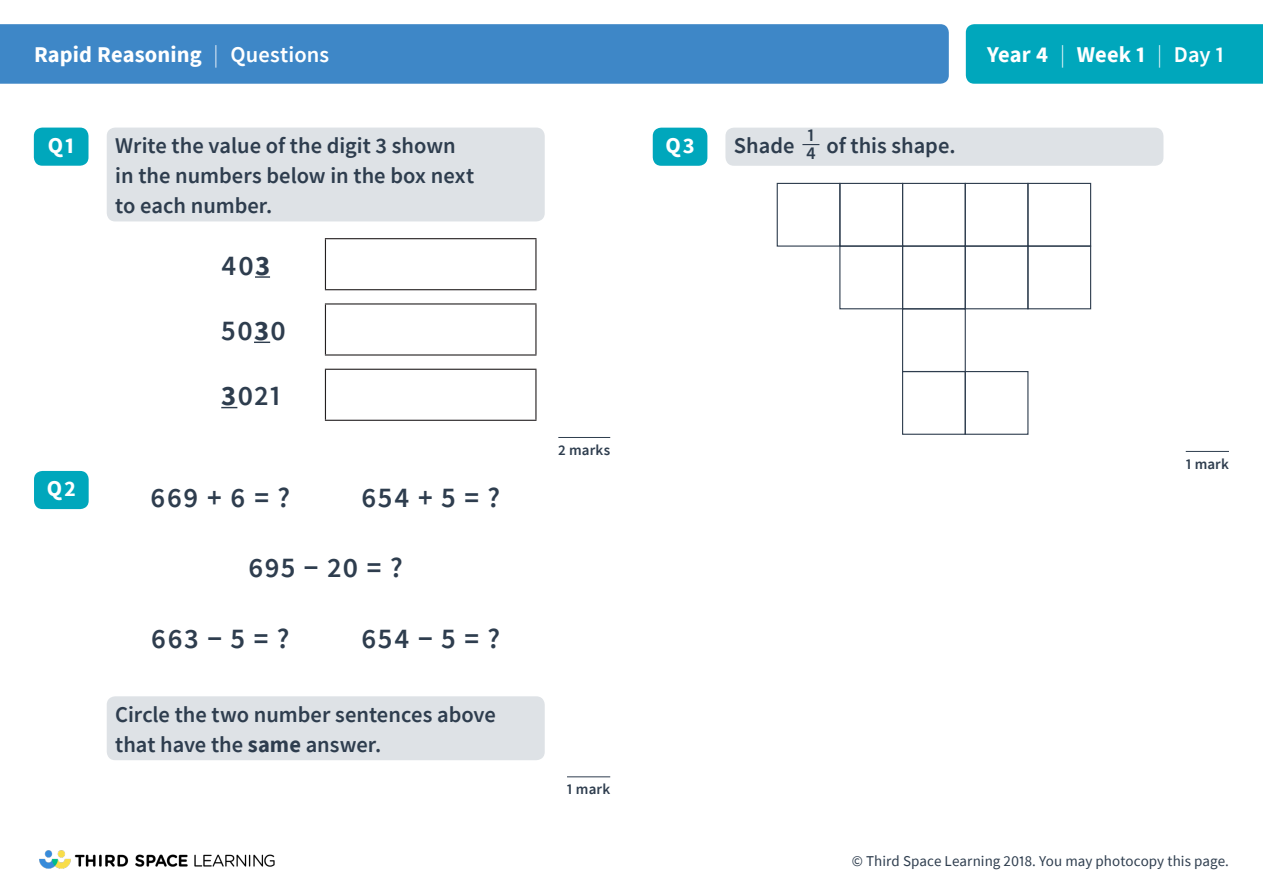
<style>
.page{position:relative;width:1263px;height:893px;background:#fff}
.page>*{position:absolute;margin:0;border:0;box-sizing:border-box;transform-origin:0 0}
.t1{font:600 28.5px "Source Sans Pro";letter-spacing:.04em;color:#2e3d4e}
.Lozenge{font:600 22.5px/30px "Source Sans Pro";color:#2e3d4e}
.t2{font:700 22.5px "Source Sans Pro";letter-spacing:.005em;color:#fff}
.t3{font:600 18px "Source Sans Pro";color:#2e3d4e}
.t4{font:15px "Source Sans Pro";letter-spacing:.005em;color:#2e3d4e}
.t5{font:600 15px "Source Sans Pro";letter-spacing:.01em;color:#2e3d4e}
.s1{font-weight:300}
.s2{font-weight:600}
.s3{font-weight:700}
</style>
<div class="page">
<div style="left:34px;top:128px;width:54px;height:38px;background:#00a7bc;border-radius:9px"></div>
<div style="left:34px;top:471px;width:55px;height:38px;background:#00a7bc;border-radius:9px"></div>
<div style="left:653px;top:128px;width:54px;height:38px;background:#00a7bc;border-radius:9px"></div>
<div style="left:107px;top:128px;width:438px;height:93px;background:#dee2e6;border-radius:9px"></div>
<div style="left:725px;top:128px;width:438px;height:38px;background:#dee2e6;border-radius:9px"></div>
<hr style="left:558px;top:437px;width:52px;height:1px;background:#2e3d4e">
<hr style="left:1186px;top:451px;width:43px;height:1px;background:#2e3d4e">
<hr style="left:325px;top:238px;width:211px;height:1px;background:#231f20">
<hr style="left:325px;top:239px;width:1px;height:50px;background:#231f20">
<hr style="left:535px;top:239px;width:1px;height:50px;background:#231f20">
<hr style="left:325px;top:289px;width:211px;height:1px;background:#231f20">
<hr style="left:325px;top:303px;width:211px;height:2px;background:#231f20">
<hr style="left:325px;top:305px;width:1px;height:49px;background:#231f20">
<hr style="left:535px;top:305px;width:1px;height:49px;background:#231f20">
<hr style="left:325px;top:354px;width:211px;height:2px;background:#231f20">
<hr style="left:325px;top:369px;width:211px;height:1px;background:#231f20">
<hr style="left:325px;top:370px;width:1px;height:50px;background:#231f20">
<hr style="left:535px;top:370px;width:1px;height:50px;background:#231f20">
<hr style="left:325px;top:420px;width:211px;height:1px;background:#231f20">
<svg style="left:255px;top:276px;width:15px;height:2px"></svg>
<svg style="left:254px;top:342px;width:16px;height:1px"></svg>
<svg style="left:221px;top:407px;width:16px;height:1px"></svg>
<svg style="left:802px;top:144px;width:17px;height:1px"></svg>
<div style="left:777px;top:183px;width:63px;height:64px;border:1px solid #2e3d4e"></div>
<div style="left:902px;top:183px;width:64px;height:64px;border:1px solid #2e3d4e"></div>
<div style="left:902px;top:308px;width:64px;height:64px;border:1px solid #2e3d4e"></div>
<div style="left:902px;top:246px;width:64px;height:63px;border:1px solid #2e3d4e"></div>
<div style="left:902px;top:371px;width:64px;height:64px;border:1px solid #2e3d4e"></div>
<div style="left:839px;top:183px;width:64px;height:64px;border:1px solid #2e3d4e"></div>
<div style="left:839px;top:246px;width:64px;height:63px;border:1px solid #2e3d4e"></div>
<div style="left:965px;top:183px;width:63px;height:64px;border:1px solid #2e3d4e"></div>
<div style="left:965px;top:246px;width:63px;height:63px;border:1px solid #2e3d4e"></div>
<div style="left:965px;top:371px;width:63px;height:64px;border:1px solid #2e3d4e"></div>
<div style="left:1027px;top:183px;width:64px;height:64px;border:1px solid #2e3d4e"></div>
<div style="left:1027px;top:246px;width:64px;height:63px;border:1px solid #2e3d4e"></div>
<div style="left:107px;top:696px;width:438px;height:64px;background:#dee2e6;border-radius:9px"></div>
<hr style="left:567px;top:776px;width:43px;height:1px;background:#2e3d4e">
<div style="left:966px;top:24px;width:297px;height:60px;background:#00a7bc"></div>
<div style="left:0;top:24px;width:949px;height:60px;background:#3e87c7"></div>
<img style="left:39px;top:850px;width:236px;height:19px">
<p class="t2" style="left:34px;top:39px;width:297px">Rapid Reasoning <span class="s1">|</span> <span class="s2">Questions</span></p>
<p class="t2" style="left:987px;top:39px;width:239px">Year 4 <span class="s1">|</span> Week 1 <span class="s1">|</span> <span class="s2">Day 1</span></p>
<p class="t3" style="left:807px;top:124px;width:9px">1</p>
<p class="t3" style="left:806px;top:141px;width:11px">4</p>
<p class="Lozenge" style="left:115px;top:130px;width:361px">Write the value of the digit 3 shown in the numbers below in the box next to each number.</p>
<p class="t2" style="left:48px;top:130px;width:28px">Q1</p>
<p class="Lozenge" style="left:734px;top:130px;width:62px">Shade</p>
<p class="Lozenge" style="left:826px;top:130px;width:131px">of this shape.</p>
<p class="t2" style="left:665px;top:130px;width:31px">Q3</p>
<p class="t1" style="left:221px;top:247px;width:50px">40<span class="s3">3</span></p>
<p class="t1" style="left:221px;top:312px;width:66px">50<span class="s3">3</span>0</p>
<p class="t2" style="left:47px;top:474px;width:31px">Q2</p>
<p class="t1" style="left:221px;top:377px;width:61px"><span class="s3">3</span>021</p>
<p class="t1" style="left:150px;top:479px;width:141px">669 + 6 = ?</p>
<p class="t1" style="left:361px;top:479px;width:141px">654 + 5 = ?</p>
<p class="t1" style="left:248px;top:549px;width:156px">695 − 20 = ?</p>
<p class="t1" style="left:151px;top:619px;width:140px">663 − 5 = ?</p>
<p class="t1" style="left:361px;top:619px;width:141px">654 − 5 = ?</p>
<p class="Lozenge" style="left:115px;top:699px;width:382px">Circle the two number sentences above that have the <span class="s3">same</span> answer.</p>
<p class="t5" style="left:558px;top:440px;width:53px">2 marks</p>
<p class="t5" style="left:567px;top:779px;width:45px">1 mark</p>
<p class="t5" style="left:1186px;top:454px;width:45px">1 mark</p>
<p class="t4" style="left:852px;top:852px;width:379px">© Third Space Learning 2018. You may photocopy this page.</p>
</div>
